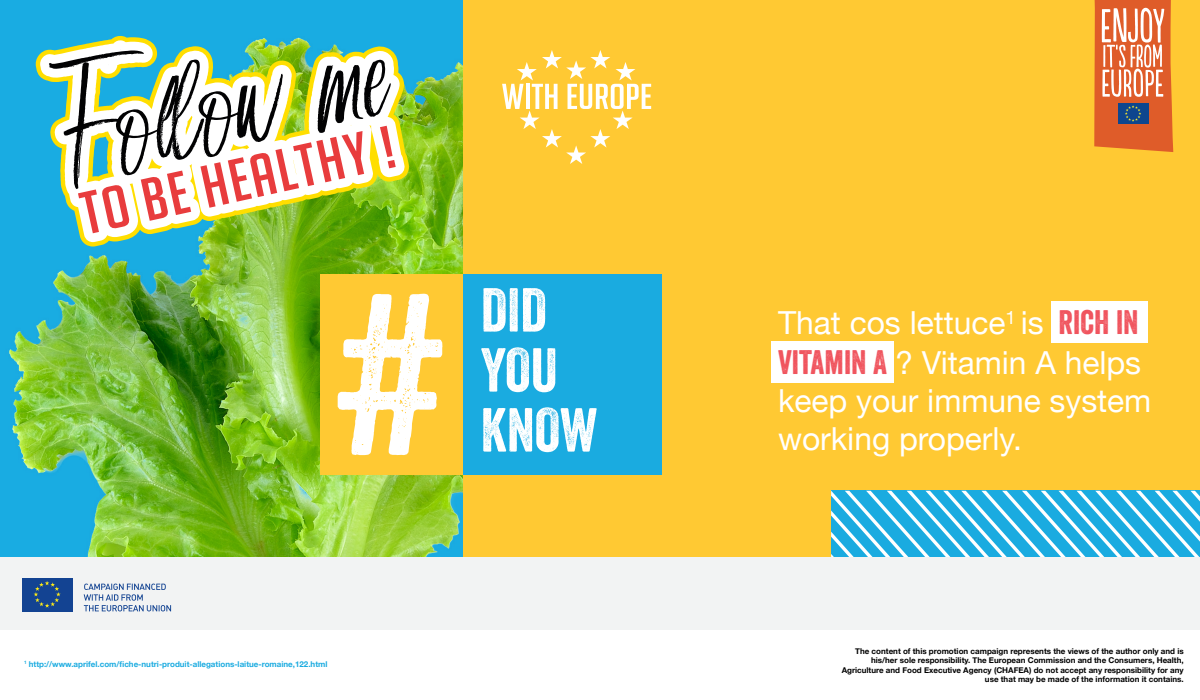
<style>
.page{position:relative;width:1200px;height:700px;background:#fff}
.page>*{position:absolute;margin:0;border:0;box-sizing:border-box;transform-origin:0 0}
.t1{font:222px "Veneer";color:#fff}
.t2{font:60px/60px "Veneer";color:#fff}
.t3{font:31.7px/38.6px "Helvetica Neue";color:#fff}
.t4{font:700 8px/9.6px "Helvetica Neue";color:#000;text-align:right}
.t5{font:700 8px "Helvetica Neue";color:#1aabe0}
.s1{font-family:"Veneer";font-size:33px;color:#f0545e}
</style>
<div class="page">
<img style="left:0;top:0;width:463px;height:557px">
<div style="left:463px;top:0;width:737px;height:611px;background:#ffc933"></div>
<svg style="left:35px;top:35px;width:375px;height:212px;background:#43b39a"></svg>
<svg style="left:40px;top:40px;width:365px;height:202px;background:#78c078"></svg>
<svg style="left:49px;top:49px;width:342px;height:140px"></svg>
<svg style="left:78px;top:184px;width:52px;height:49px"></svg>
<svg style="left:141px;top:171px;width:50px;height:50px"></svg>
<svg style="left:200px;top:131px;width:164px;height:77px"></svg>
<svg style="left:380px;top:126px;width:16px;height:42px"></svg>
<svg style="left:502px;top:50px;width:149px;height:114px"></svg>
<div style="left:320px;top:274px;width:143px;height:201px;background:#ffc933"></div>
<div style="left:463px;top:274px;width:199px;height:201px;background:#1aabe0"></div>
<div style="left:1051px;top:301px;width:97px;height:41px;background:#fff"></div>
<div style="left:771px;top:341px;width:123px;height:41px;background:#fff"></div>
<svg style="left:1094px;top:0;width:79px;height:152px;background:#db7c54"></svg>
<svg style="left:831px;top:491px;width:369px;height:66px;background:#4fbee7"></svg>
<div style="left:0;top:557px;width:1200px;height:73px;background:#f2f3f3"></div>
<div style="left:22px;top:578px;width:50px;height:33px;background:#134392"></div>
<svg style="left:34px;top:581px;width:27px;height:27px"></svg>
<svg style="left:84px;top:584px;width:87px;height:27px"></svg>
<h1 class="t1" style="left:339px;top:240px;width:104px">#</h1>
<h2 class="t2" style="left:481px;top:280px;width:79px">DID<br>YOU</h2>
<h2 class="t2" style="left:481px;top:400px;width:118px">KNOW</h2>
<p class="t5" style="left:24px;top:658px;width:305px"><sup>1</sup> http://www.aprifel.com/fiche-nutri-produit-allegations-laitue-romaine,122.html</p>
<h3 class="t3" style="left:778px;top:306px;width:375px">That cos lettuce<sup>1</sup> is <span class="s1">RICH IN<br>VITAMIN A</span> ? Vitamin A helps keep your immune system working properly.</h3>
<p class="t4" style="left:842px;top:646px;width:344px">The content of this promotion campaign represents the views of the author only and is his/her sole responsibility. The European Commission and the Consumers, Health, Agriculture and Food Executive Agency (CHAFEA) do not accept any responsibility for any use that may be made of the information it contains.</p>
</div>
